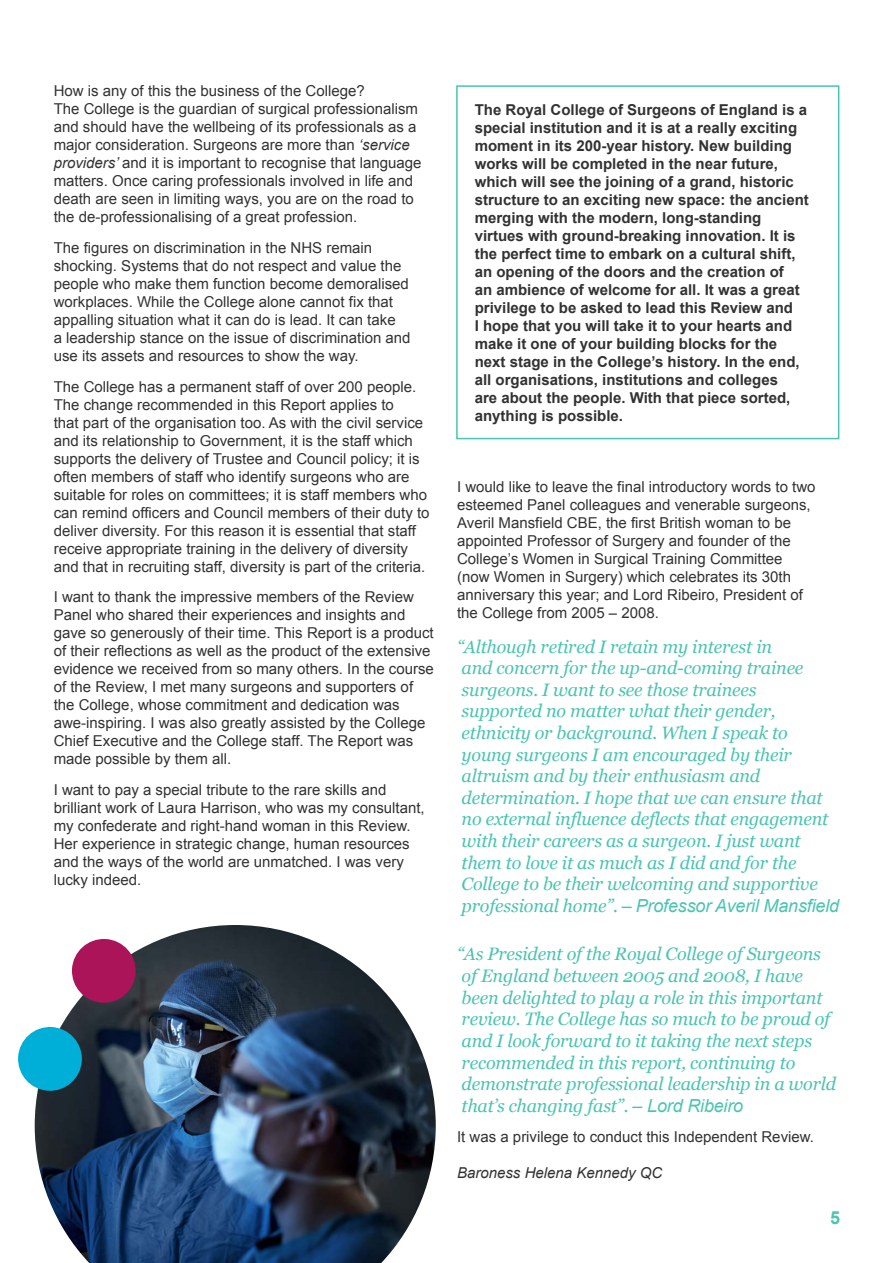
<style>
.page{position:relative;width:893px;height:1263px;background:#fff}
.page>*{position:absolute;margin:0;border:0;box-sizing:border-box;transform-origin:0 0}
.t1{font:italic 18px/21.6px "Georgia";letter-spacing:-.01em;color:#49c5b1}
.t2{font:italic 18px "Arial";letter-spacing:-.01em;color:#49c5b1}
.t3{font:700 18px "Arial";color:#49c5b1}
.t4{font:15px/18px "Arial";color:#323232}
.t5{font:700 15px/18px "Arial";color:#323232}
.t6{font:italic 15px "Arial";color:#323232}
.s1{font-style:italic}
.s2{font-family:"Georgia"}
.s3{font-family:"Arial"}
</style>
<div class="page">
<img style="left:35px;top:925px;width:401px;height:338px">
<svg style="left:71px;top:938px;width:66px;height:66px;background:#ac3d71"></svg>
<svg style="left:18px;top:1026px;width:65px;height:66px;background:#22a6c4"></svg>
<div style="left:456px;top:85px;width:383px;height:354px;border:2px solid #49c5b1"></div>
<p class="t4" style="left:54px;top:82px;width:369px">How is any of this the business of the College?<br>The College is the guardian of surgical professionalism and should have the wellbeing of its professionals as a major consideration. Surgeons are more than <span class="s1">‘service providers’</span> and it is important to recognise that language matters. Once caring professionals involved in life and death are seen in limiting ways, you are on the road to the de-professionalising of a great profession.</p>
<p class="t4" style="left:54px;top:239px;width:358px">The figures on discrimination in the NHS remain shocking. Systems that do not respect and value the people who make them function become demoralised workplaces. While the College alone cannot fix that appalling situation what it can do is lead. It can take<br>a leadership stance on the issue of discrimination and use its assets and resources to show the way.</p>
<p class="t4" style="left:54px;top:377px;width:377px">The College has a permanent staff of over 200 people.<br>The change recommended in this Report applies to<br>that part of the organisation too. As with the civil service and its relationship to Government, it is the staff which supports the delivery of Trustee and Council policy; it is often members of staff who identify surgeons who are suitable for roles on committees; it is staff members who can remind officers and Council members of their duty to deliver diversity. For this reason it is essential that staff receive appropriate training in the delivery of diversity and that in recruiting staff, diversity is part of the criteria.</p>
<p class="t4" style="left:54px;top:588px;width:382px">I want to thank the impressive members of the Review Panel who shared their experiences and insights and gave so generously of their time. This Report is a product of their reflections as well as the product of the extensive evidence we received from so many others. In the course of the Review, I met many surgeons and supporters of the College, whose commitment and dedication was awe-inspiring. I was also greatly assisted by the College Chief Executive and the College staff. The Report was made possible by them all.</p>
<p class="t4" style="left:54px;top:781px;width:372px">I want to pay a special tribute to the rare skills and brilliant work of Laura Harrison, who was my consultant, my confederate and right-hand woman in this Review.<br>Her experience in strategic change, human resources and the ways of the world are unmatched. I was very lucky indeed.</p>
<p class="t5" style="left:475px;top:101px;width:336px">The Royal College of Surgeons of England is a special institution and it is at a really exciting moment in its 200-year history. New building works will be completed in the near future, which will see the joining of a grand, historic structure to an exciting new space: the ancient merging with the modern, long-standing virtues with ground-breaking innovation. It is the perfect time to embark on a cultural shift, an opening of the doors and the creation of<br>an ambience of welcome for all. It was a great privilege to be asked to lead this Review and<br>I hope that you will take it to your hearts and make it one of your building blocks for the next stage in the College’s history. In the end, all organisations, institutions and colleges<br>are about the people. With that piece sorted, anything is possible.</p>
<p class="t4" style="left:457px;top:478px;width:360px">I would like to leave the final introductory words to two esteemed Panel colleagues and venerable surgeons, Averil Mansfield CBE, the first British woman to be appointed Professor of Surgery and founder of the College’s Women in Surgical Training Committee (now Women in Surgery) which celebrates its 30th anniversary this year; and Lord Ribeiro, President of the College from 2005 – 2008.</p>
<p class="t1" style="left:457px;top:635px;width:373px">“Although retired I retain my interest in<br>and concern for the up-and-coming trainee surgeons. I want to see those trainees supported no matter what their gender, ethnicity or background. When I speak to young surgeons I am encouraged by their altruism and by their enthusiasm and determination. I hope that we can ensure that no external influence deflects that engagement with their careers as a surgeon. I just want them to love it as much as I did and for the College to be their welcoming and supportive</p>
<p class="t2" style="left:462px;top:894px;width:379px"><span class="s2">professional home”.</span> – Professor Averil Mansfield</p>
<p class="t1" style="left:457px;top:943px;width:381px">“As President of the Royal College of Surgeons of England between 2005 and 2008, I have been delighted to play a role in this important review. The College has so much to be proud of and I look forward to it taking the next steps recommended in this report, continuing to demonstrate professional leadership in a world that’s changing fast”. <span class="s3">– Lord Ribeiro</span></p>
<p class="t4" style="left:457px;top:1128px;width:358px">It was a privilege to conduct this Independent Review.</p>
<p class="t6" style="left:457px;top:1163px;width:207px">Baroness Helena Kennedy QC</p>
<p class="t3" style="left:830px;top:1206px;width:12px">5</p>
</div>
